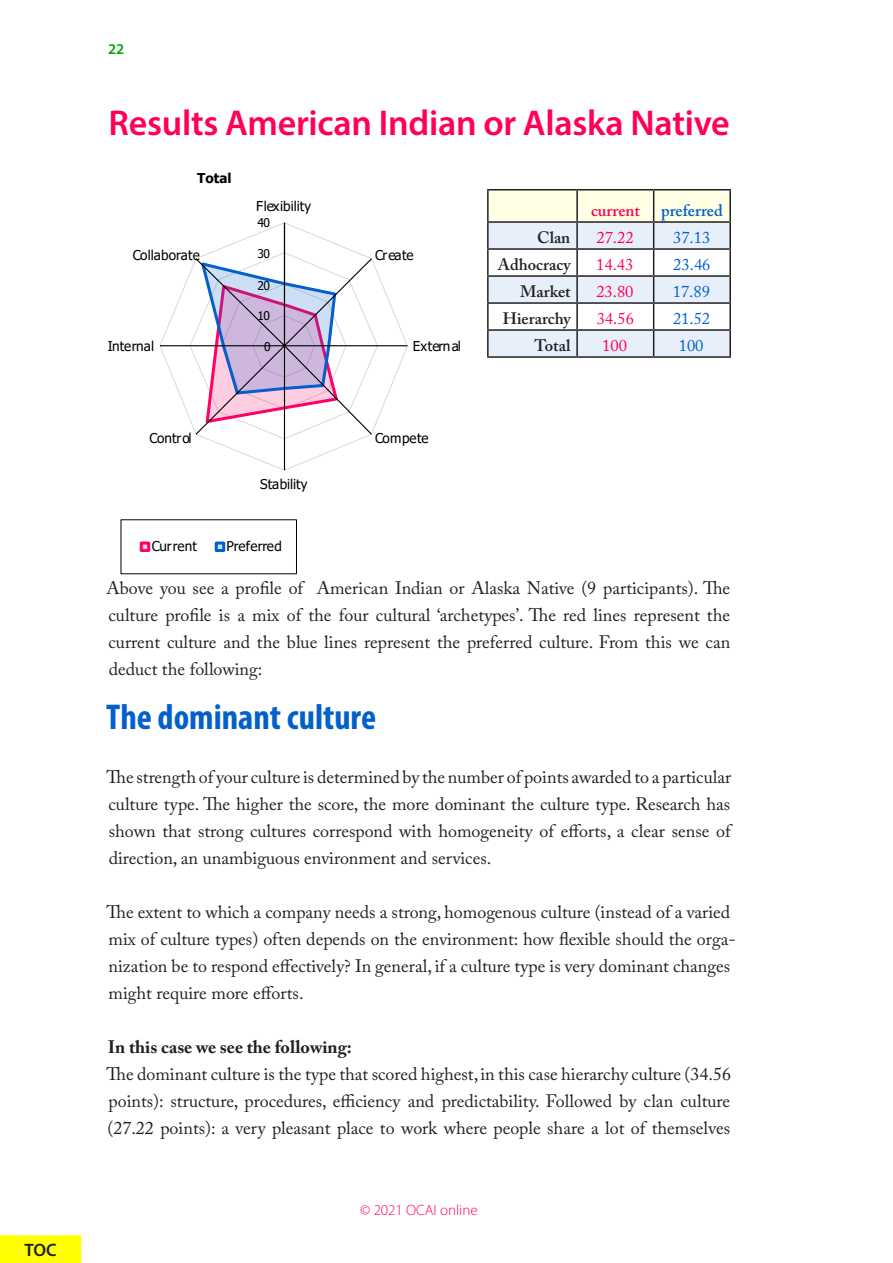
<style>
.page{position:relative;width:893px;height:1263px;background:#fff}
.page>*{position:absolute;margin:0;border:0;box-sizing:border-box;transform-origin:0 0}
.Chapter_Title{font:600 36px "Myriad Pro";letter-spacing:-.005em;color:#ff0056}
.Head_1{font:700 condensed 36px "Myriad Pro";color:#035fcc}
.Body{font:18px/27px "Adobe Caslon Pro";color:#231f20;text-align:justify}
.Body-2{font:700 18px "Adobe Caslon Pro";color:#231f20}
.Sidebar{font:600 18px "Myriad Pro";color:#231f20}
.Body_Align_right_cul{font:600 16.5px "Adobe Caslon Pro";color:#231f20}
.Body_Small_Align_Cen{font:16.5px "Adobe Caslon Pro";color:#ff0056}
.Body_Small_Align_Cen-2{font:16.5px "Adobe Caslon Pro";color:#035fcc}
.Body_Small_Align_Cen-3{font:600 16.5px "Adobe Caslon Pro";color:#035fcc}
.Body_Small_Align_Cen-4{font:600 16.5px "Adobe Caslon Pro";color:#ff0056}
.Body_Align_center{font:16.5px "Adobe Caslon Pro";color:#ff0056}
.Body_Align_center-2{font:16.5px "Adobe Caslon Pro";color:#035fcc}
.Footer_Center{font:300 15px "Myriad Pro";color:#ff0056}
.Header_Left{font:600 15px "Myriad Pro";color:#00a800}
.t1{font:13.5px "Tahoma";color:#000}
.t2{font:700 13.5px "Tahoma";color:#000}
.t3{font:12px "Tahoma";letter-spacing:-.045em;color:#000}
</style>
<div class="page">
<svg style="left:159px;top:222px;width:249px;height:249px"></svg>
<div style="left:141px;top:543px;width:8px;height:7px;background:#ffcde1"></div>
<div style="left:140px;top:541px;width:10px;height:11px;border:3px solid #ff0067"></div>
<div style="left:216px;top:543px;width:8px;height:7px;background:#cddff5"></div>
<div style="left:215px;top:541px;width:10px;height:11px;border:3px solid #035fcc"></div>
<div style="left:0;top:1235px;width:81px;height:15px;background:#ff0"></div>
<div style="left:0;top:1250px;width:81px;height:13px;background:#ff0"></div>
<hr style="left:487px;top:189px;width:90px;height:2px;background:#231f20">
<hr style="left:487px;top:191px;width:2px;height:30px;background:#231f20">
<hr style="left:577px;top:189px;width:77px;height:2px;background:#231f20">
<hr style="left:654px;top:189px;width:77px;height:2px;background:#231f20">
<hr style="left:729px;top:191px;width:2px;height:30px;background:#231f20">
<hr style="left:487px;top:221px;width:90px;height:2px;background:#231f20">
<hr style="left:487px;top:223px;width:2px;height:25px;background:#231f20">
<hr style="left:654px;top:221px;width:77px;height:2px;background:#231f20">
<hr style="left:729px;top:223px;width:2px;height:25px;background:#231f20">
<hr style="left:487px;top:248px;width:90px;height:2px;background:#231f20">
<hr style="left:487px;top:250px;width:2px;height:25px;background:#231f20">
<hr style="left:654px;top:248px;width:77px;height:2px;background:#231f20">
<hr style="left:729px;top:250px;width:2px;height:25px;background:#231f20">
<hr style="left:487px;top:275px;width:90px;height:2px;background:#231f20">
<hr style="left:487px;top:277px;width:2px;height:25px;background:#231f20">
<hr style="left:654px;top:275px;width:77px;height:2px;background:#231f20">
<hr style="left:729px;top:277px;width:2px;height:25px;background:#231f20">
<hr style="left:487px;top:302px;width:90px;height:2px;background:#231f20">
<hr style="left:487px;top:304px;width:2px;height:25px;background:#231f20">
<hr style="left:654px;top:302px;width:77px;height:2px;background:#231f20">
<hr style="left:729px;top:304px;width:2px;height:25px;background:#231f20">
<hr style="left:487px;top:329px;width:90px;height:2px;background:#231f20">
<hr style="left:487px;top:331px;width:2px;height:25px;background:#231f20">
<hr style="left:654px;top:329px;width:77px;height:2px;background:#231f20">
<svg style="left:488px;top:190px;width:242px;height:166px"></svg>
<hr style="left:729px;top:331px;width:2px;height:25px;background:#231f20">
<hr style="left:487px;top:356px;width:90px;height:2px;background:#231f20">
<hr style="left:577px;top:356px;width:77px;height:2px;background:#231f20">
<hr style="left:654px;top:356px;width:77px;height:2px;background:#231f20">
<p class="Sidebar" style="left:25px;top:1239px;width:34px">TOC</p>
<p class="Header_Left" style="left:108px;top:39px;width:18px">22</p>
<p class="Chapter_Title" style="left:108px;top:100px;width:623px">Results American Indian or Alaska Native</p>
<p class="t2" style="left:197px;top:169px;width:36px">Total</p>
<p class="t1" style="left:133px;top:246px;width:69px">Collaborate</p>
<p class="t1" style="left:108px;top:337px;width:48px">Internal</p>
<p class="t1" style="left:256px;top:198px;width:56px">Flexibility</p>
<p class="t3" style="left:258px;top:214px;width:14px">40</p>
<p class="t3" style="left:258px;top:246px;width:14px">30</p>
<p class="t3" style="left:258px;top:277px;width:14px">20</p>
<p class="t3" style="left:258px;top:307px;width:14px">10</p>
<p class="t3" style="left:264px;top:339px;width:8px">0</p>
<p class="t1" style="left:150px;top:429px;width:44px">Control</p>
<p class="t1" style="left:260px;top:475px;width:49px">Stability</p>
<p class="t1" style="left:152px;top:537px;width:47px">Current</p>
<p class="t1" style="left:226px;top:537px;width:57px">Preferred</p>
<p class="t1" style="left:375px;top:246px;width:40px">Create</p>
<p class="t1" style="left:413px;top:337px;width:50px">Extern al</p>
<p class="t1" style="left:375px;top:429px;width:55px">Compete</p>
<p class="Body_Small_Align_Cen-4" style="left:591px;top:201px;width:50px">current</p>
<p class="Body_Small_Align_Cen-3" style="left:661px;top:201px;width:63px">preferred</p>
<p class="Body_Align_right_cul" style="left:537px;top:228px;width:35px">Clan</p>
<p class="Body_Small_Align_Cen" style="left:596px;top:228px;width:39px">27.22</p>
<p class="Body_Small_Align_Cen-2" style="left:673px;top:228px;width:39px">37.13</p>
<p class="Body_Align_right_cul" style="left:498px;top:255px;width:74px">Adhocracy</p>
<p class="Body_Small_Align_Cen" style="left:596px;top:255px;width:39px">14.43</p>
<p class="Body_Small_Align_Cen-2" style="left:673px;top:255px;width:39px">23.46</p>
<p class="Body_Align_right_cul" style="left:520px;top:282px;width:52px">Market</p>
<p class="Body_Small_Align_Cen" style="left:596px;top:282px;width:39px">23.80</p>
<p class="Body_Small_Align_Cen-2" style="left:673px;top:282px;width:39px">17.89</p>
<p class="Body_Align_right_cul" style="left:503px;top:309px;width:69px">Hierarchy</p>
<p class="Body_Small_Align_Cen" style="left:597px;top:309px;width:39px">34.56</p>
<p class="Body_Small_Align_Cen-2" style="left:673px;top:309px;width:39px">21.52</p>
<p class="Body_Align_right_cul" style="left:534px;top:336px;width:37px">Total</p>
<p class="Body_Align_center" style="left:602px;top:336px;width:26px">100</p>
<p class="Body_Align_center-2" style="left:679px;top:336px;width:26px">100</p>
<p class="Body" style="left:106px;top:574px;width:625px">Above you see a profile of American Indian or Alaska Native (9 participants). The culture profile is a mix of the four cultural ‘archetypes’. The red lines represent the current culture and the blue lines represent the preferred culture. From this we can deduct the following:</p>
<p class="Head_1" style="left:106px;top:695px;width:271px">The dominant culture</p>
<p class="Body" style="left:107px;top:763px;width:626px">The strength of your culture is determined by the number of points awarded to a particular culture type. The higher the score, the more dominant the culture type. Research has shown that strong cultures correspond with homogeneity of efforts, a clear sense of direction, an unambiguous environment and services.</p>
<p class="Body" style="left:107px;top:898px;width:631px;text-align:left">The extent to which a company needs a strong, homogenous culture (instead of a varied mix of culture types) often depends on the environment: how flexible should the orga&shy;nization be to respond effectively? In general, if a culture type is very dominant changes might require more efforts.</p>
<p class="Body-2" style="left:108px;top:1036px;width:246px">In this case we see the following:</p>
<p class="Body" style="left:107px;top:1060px;width:626px">The dominant culture is the type that scored highest, in this case hierarchy culture (34.56 points): structure, procedures, efficiency and predictability. Followed by clan culture (27.22 points): a very pleasant place to work where people share a lot of themselves</p>
<p class="Footer_Center" style="left:360px;top:1202px;width:119px">© 2021 OCAI online</p>
</div>
